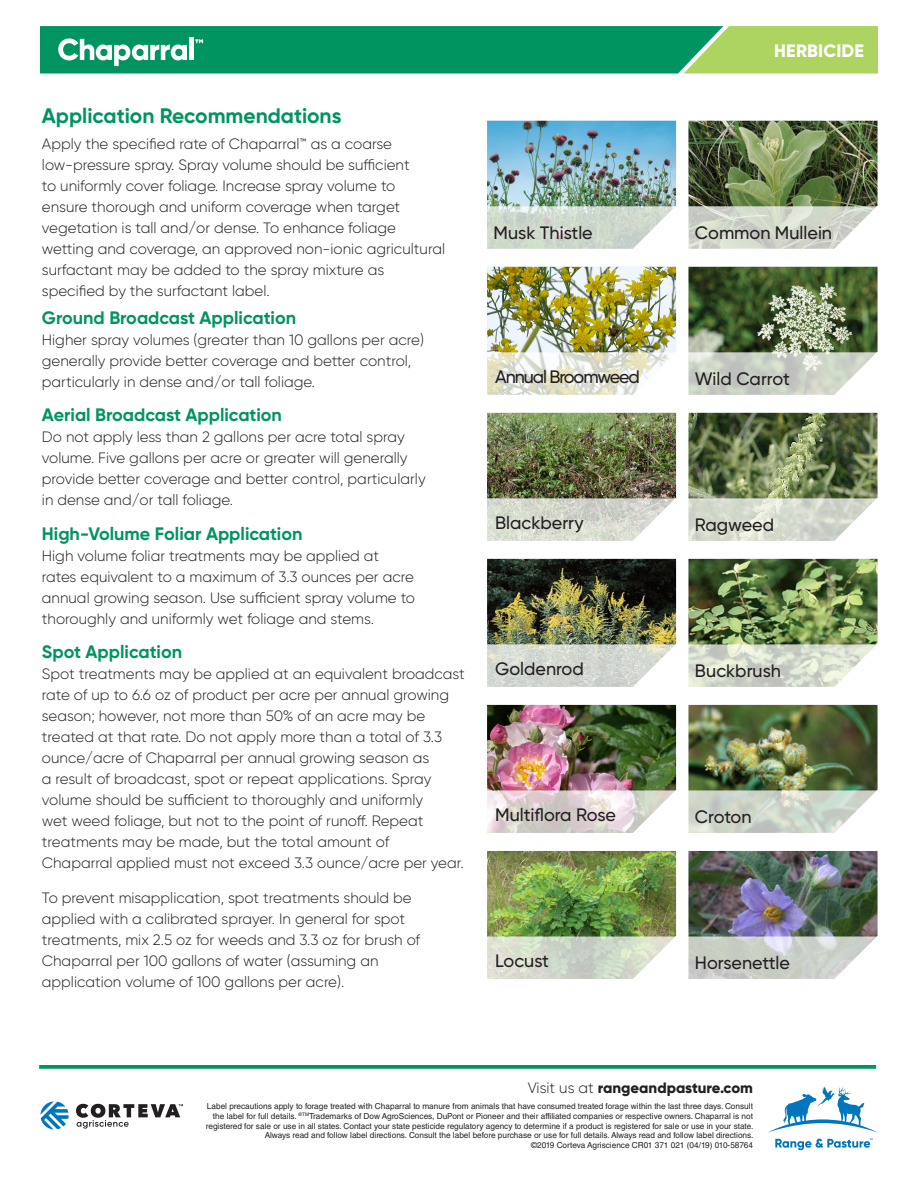
<style>
.page{position:relative;width:918px;height:1188px;background:#fff}
.page>*{position:absolute;margin:0;border:0;box-sizing:border-box;transform-origin:0 0}
.Copy_style_-_1{font:700 21px "Gilroy";color:#009460}
.Subhead_Style_-_2{font:500 18px "Gilroy";color:#241f21}
.Copy_style_-_1-2{font:700 18px "Gilroy";color:#009460}
.Subhead_Style_-_2-2{font:500 18px "Gilroy";letter-spacing:-.06em;color:#241f21}
.Subhead_Style_-_5{font:800 18px "Gilroy";letter-spacing:.01em;color:#fff}
.Copy_style_-_1-3{font:300 15px/21px "Gilroy";color:#231f20}
.t1{font:800 15px "Gilroy";color:#241f21}
.Legal_Style{font:8.25px/9.8px "Helvetica LT Std";color:#241f21;text-align:right}
.s1{font-weight:300}
</style>
<div class="page">
<svg style="left:769px;top:1086px;width:108px;height:46px"></svg>
<svg style="left:775px;top:1138px;width:98px;height:12px"></svg>
<svg style="left:39px;top:1065px;width:837px;height:4px;background:#0f9a69"></svg>
<svg style="left:40px;top:26px;width:838px;height:48px;background:#31a668"></svg>
<img style="left:487px;top:121px;width:190px;height:128px">
<img style="left:487px;top:267px;width:190px;height:128px">
<img style="left:487px;top:413px;width:190px;height:128px">
<img style="left:487px;top:559px;width:190px;height:128px">
<img style="left:487px;top:705px;width:190px;height:128px">
<img style="left:487px;top:851px;width:190px;height:128px">
<img style="left:688px;top:121px;width:190px;height:128px">
<svg style="left:688px;top:267px;width:190px;height:128px;background:#829174"></svg>
<img style="left:688px;top:413px;width:190px;height:128px">
<img style="left:688px;top:559px;width:190px;height:128px">
<img style="left:688px;top:705px;width:190px;height:128px">
<img style="left:688px;top:851px;width:190px;height:128px">
<svg style="left:40px;top:1101px;width:29px;height:28px"></svg>
<svg style="left:76px;top:1104px;width:107px;height:25px"></svg>
<p class="Copy_style_-_1" style="left:42px;top:103px;width:301px">Application Recommendations</p>
<p class="Copy_style_-_1-3" style="left:42px;top:133px;width:405px">Apply the specified rate of Chaparral™ as a coarse low-pressure spray. Spray volume should be sufficient<br>to uniformly cover foliage. Increase spray volume to<br>ensure thorough and uniform coverage when target vegetation is tall and/or dense. To enhance foliage wetting and coverage, an approved non-ionic agricultural surfactant may be added to the spray mixture as specified by the surfactant label.</p>
<p class="Copy_style_-_1-2" style="left:42px;top:306px;width:256px">Ground Broadcast Application</p>
<p class="Copy_style_-_1-3" style="left:42px;top:329px;width:384px">Higher spray volumes (greater than 10 gallons per acre) generally provide better coverage and better control, particularly in dense and/or tall foliage.</p>
<p class="Copy_style_-_1-2" style="left:42px;top:404px;width:242px">Aerial Broadcast Application</p>
<p class="Copy_style_-_1-3" style="left:42px;top:426px;width:385px">Do not apply less than 2 gallons per acre total spray volume. Five gallons per acre or greater will generally provide better coverage and better control, particularly in dense and/or tall foliage.</p>
<p class="Copy_style_-_1-2" style="left:42px;top:522px;width:262px">High-Volume Foliar Application</p>
<p class="Copy_style_-_1-3" style="left:42px;top:545px;width:375px">High volume foliar treatments may be applied at rates equivalent to a maximum of 3.3 ounces per acre annual growing season. Use sufficient spray volume to thoroughly and uniformly wet foliage and stems.</p>
<p class="Copy_style_-_1-2" style="left:42px;top:641px;width:142px">Spot Application</p>
<p class="Copy_style_-_1-3" style="left:42px;top:663px;width:424px">Spot treatments may be applied at an equivalent broadcast rate of up to 6.6 oz of product per acre per annual growing season; however, not more than 50% of an acre may be treated at that rate. Do not apply more than a total of 3.3 ounce/acre of Chaparral per annual growing season as<br>a result of broadcast, spot or repeat applications. Spray volume should be sufficient to thoroughly and uniformly<br>wet weed foliage, but not to the point of runoff. Repeat treatments may be made, but the total amount of<br>Chaparral applied must not exceed 3.3 ounce/acre per year.</p>
<p class="Copy_style_-_1-3" style="left:42px;top:887px;width:380px">To prevent misapplication, spot treatments should be applied with a calibrated sprayer. In general for spot treatments, mix 2.5 oz for weeds and 3.3 oz for brush of Chaparral per 100 gallons of water (assuming an application volume of 100 gallons per acre).</p>
<p class="Subhead_Style_-_2" style="left:494px;top:222px;width:101px">Musk Thistle</p>
<p class="Subhead_Style_-_2-2" style="left:495px;top:366px;width:146px">Annual Broomweed</p>
<p class="Subhead_Style_-_2" style="left:495px;top:512px;width:90px">Blackberry</p>
<p class="Subhead_Style_-_2" style="left:495px;top:658px;width:90px">Goldenrod</p>
<p class="Subhead_Style_-_2" style="left:495px;top:804px;width:122px">Multiflora Rose</p>
<p class="Subhead_Style_-_2" style="left:495px;top:950px;width:55px">Locust</p>
<p class="Subhead_Style_-_5" style="left:774px;top:39px;width:91px">HERBICIDE</p>
<p class="Subhead_Style_-_2" style="left:695px;top:222px;width:139px">Common Mullein</p>
<p class="Subhead_Style_-_2" style="left:695px;top:368px;width:96px">Wild Carrot</p>
<p class="Subhead_Style_-_2" style="left:695px;top:514px;width:81px">Ragweed</p>
<p class="Subhead_Style_-_2" style="left:695px;top:660px;width:88px">Buckbrush</p>
<p class="Subhead_Style_-_2" style="left:695px;top:806px;width:58px">Croton</p>
<p class="Subhead_Style_-_2" style="left:695px;top:952px;width:96px">Horsenettle</p>
<p class="t1" style="left:528px;top:1079px;width:227px"><span class="s1">Visit us at</span> rangeandpasture.com</p>
<p class="Legal_Style" style="left:206px;top:1101px;width:549px">Label precautions apply to forage treated with Chaparral to manure from animals that have consumed treated forage within the last three days. Consult the label for full details. <sup>®TM</sup>Trademarks of Dow AgroSciences, DuPont or Pioneer and their affiliated companies or respective owners. Chaparral is not registered for sale or use in all states. Contact your state pesticide regulatory agency to determine if a product is registered for sale or use in your state.<br>Always read and follow label directions. Consult the label before purchase or use for full details. Always read and follow label directions.<br>©2019 Corteva Agriscience CR01 371 021 (04/19) 010-58764</p>
</div>
